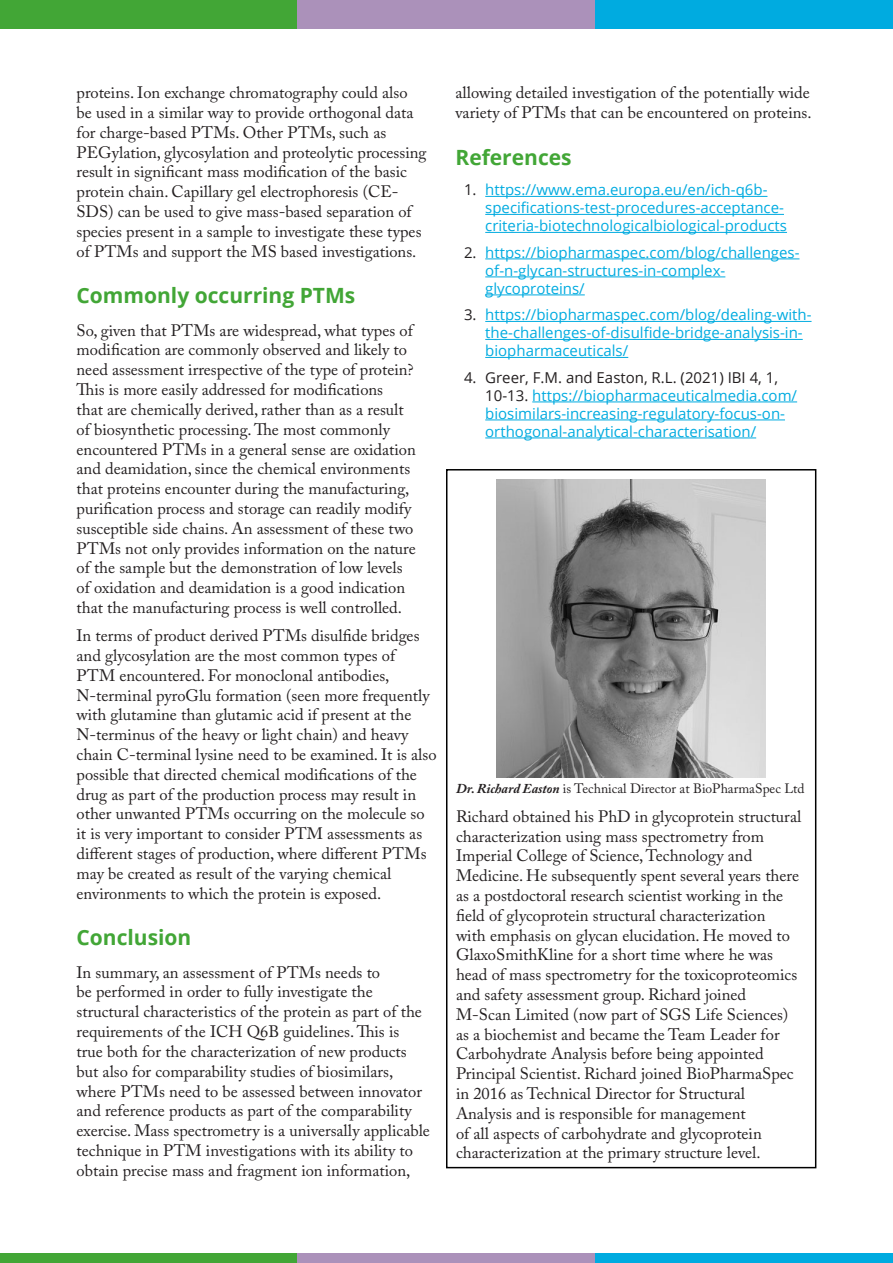
<style>
.page{position:relative;width:893px;height:1263px;background:#fff}
.page>*{position:absolute;margin:0;border:0;box-sizing:border-box;transform-origin:0 0}
.Section_Headings{font:700 21px "Open Sans";color:#42a636}
.Body_Text{font:16.5px/19.8px "Adobe Caslon Pro";color:#231f20}
.t1{font:15px/18px "Open Sans";color:#00abe0}
.t2{font:13.5px "Adobe Caslon Pro";color:#231f20}
.s1{color:#231f20}
.s2{font-weight:700;font-style:italic}
</style>
<div class="page">
<div style="left:0;top:0;width:298px;height:29px;background:#42a636"></div>
<div style="left:298px;top:0;width:297px;height:29px;background:#ab91ba"></div>
<div style="left:595px;top:0;width:298px;height:29px;background:#00abe0"></div>
<div style="left:0;top:1253px;width:298px;height:10px;background:#42a636"></div>
<div style="left:298px;top:1253px;width:297px;height:10px;background:#ab91ba"></div>
<div style="left:595px;top:1253px;width:298px;height:10px;background:#00abe0"></div>
<hr style="left:485px;top:196px;width:282px;height:1px;background:#00abe0">
<hr style="left:485px;top:214px;width:299px;height:1px;background:#00abe0">
<hr style="left:485px;top:232px;width:302px;height:1px;background:#00abe0">
<hr style="left:485px;top:259px;width:314px;height:1px;background:#00abe0">
<hr style="left:485px;top:277px;width:240px;height:1px;background:#00abe0">
<hr style="left:485px;top:295px;width:100px;height:1px;background:#00abe0">
<hr style="left:485px;top:321px;width:326px;height:1px;background:#00abe0">
<hr style="left:485px;top:339px;width:318px;height:1px;background:#00abe0">
<hr style="left:485px;top:357px;width:143px;height:1px;background:#00abe0">
<hr style="left:532px;top:402px;width:265px;height:1px;background:#00abe0">
<hr style="left:485px;top:420px;width:300px;height:1px;background:#00abe0">
<hr style="left:485px;top:438px;width:271px;height:1px;background:#00abe0">
<img style="left:497px;top:479px;width:268px;height:298px">
<div style="left:446px;top:469px;width:370px;height:699px;border:2px solid #000"></div>
<p class="Body_Text" style="left:77px;top:83px;width:351px">proteins. Ion exchange chromatography could also be used in a similar way to provide orthogonal data for charge-based PTMs. Other PTMs, such as PEGylation, glycosylation and proteolytic processing result in significant mass modification of the basic protein chain. Capillary gel electrophoresis (CE-SDS) can be used to give mass-based separation of species present in a sample to investigate these types of PTMs and support the MS based investigations.</p>
<p class="Section_Headings" style="left:77px;top:281px;width:280px">Commonly occurring PTMs</p>
<p class="Body_Text" style="left:77px;top:320px;width:341px">So, given that PTMs are widespread, what types of modification are commonly observed and likely to need assessment irrespective of the type of protein?<br>This is more easily addressed for modifications<br>that are chemically derived, rather than as a result of biosynthetic processing. The most commonly encountered PTMs in a general sense are oxidation and deamidation, since the chemical environments that proteins encounter during the manufacturing, purification process and storage can readily modify susceptible side chains. An assessment of these two PTMs not only provides information on the nature of the sample but the demonstration of low levels of oxidation and deamidation is a good indication that the manufacturing process is well controlled.</p>
<p class="Body_Text" style="left:77px;top:626px;width:362px">In terms of product derived PTMs disulfide bridges and glycosylation are the most common types of PTM encountered. For monoclonal antibodies, N-terminal pyroGlu formation (seen more frequently with glutamine than glutamic acid if present at the N-terminus of the heavy or light chain) and heavy chain C-terminal lysine need to be examined. It is also possible that directed chemical modifications of the drug as part of the production process may result in other unwanted PTMs occurring on the molecule so it is very important to consider PTM assessments as different stages of production, where different PTMs may be created as result of the varying chemical environments to which the protein is exposed.</p>
<p class="Section_Headings" style="left:77px;top:923px;width:116px">Conclusion</p>
<p class="Body_Text" style="left:77px;top:962px;width:355px">In summary, an assessment of PTMs needs to<br>be performed in order to fully investigate the structural characteristics of the protein as part of the requirements of the ICH Q6B guidelines. This is<br>true both for the characterization of new products but also for comparability studies of biosimilars, where PTMs need to be assessed between innovator and reference products as part of the comparability exercise. Mass spectrometry is a universally applicable technique in PTM investigations with its ability to obtain precise mass and fragment ion information,</p>
<p class="Body_Text" style="left:455px;top:83px;width:358px">allowing detailed investigation of the potentially wide variety of PTMs that can be encountered on proteins.</p>
<p class="Section_Headings" style="left:455px;top:142px;width:118px">References</p>
<p class="t1" style="left:485px;top:180px;width:303px;text-indent:-21px"><span class="s1">1.</span> https://www.ema.europa.eu/en/ich-q6b&shy;specifications-test-procedures-acceptance&shy;criteria-biotechnologicalbiological-products</p>
<p class="t1" style="left:485px;top:243px;width:316px;text-indent:-21px"><span class="s1">2.</span> https://biopharmaspec.com/blog/challenges&shy;of-n-glycan-structures-in-complex&shy;glycoproteins/</p>
<p class="t1" style="left:485px;top:305px;width:328px;text-indent:-21px"><span class="s1">3.</span> https://biopharmaspec.com/blog/dealing-with&shy;the-challenges-of-disulfide-bridge-analysis-in&shy;biopharmaceuticals/</p>
<p class="t1" style="left:485px;top:368px;width:313px;text-indent:-21px"><span class="s1">4. Greer, F.M. and Easton, R.L. (2021) IBI 4, 1, 10-13.</span> https://biopharmaceuticalmedia.com/ biosimilars-increasing-regulatory-focus-on&shy;orthogonal-analytical-characterisation/</p>
<p class="t2" style="left:456px;top:781px;width:350px"><span class="s2">Dr. Richard Easton</span> is Technical Director at BioPharmaSpec Ltd</p>
<p class="Body_Text" style="left:456px;top:806px;width:347px">Richard obtained his PhD in glycoprotein structural characterization using mass spectrometry from Imperial College of Science, Technology and Medicine. He subsequently spent several years there as a postdoctoral research scientist working in the field of glycoprotein structural characterization<br>with emphasis on glycan elucidation. He moved to GlaxoSmithKline for a short time where he was head of mass spectrometry for the toxicoproteomics and safety assessment group. Richard joined M-Scan Limited (now part of SGS Life Sciences) as a biochemist and became the Team Leader for Carbohydrate Analysis before being appointed Principal Scientist. Richard joined BioPharmaSpec in 2016 as Technical Director for Structural Analysis and is responsible for management<br>of all aspects of carbohydrate and glycoprotein characterization at the primary structure level.</p>
</div>
